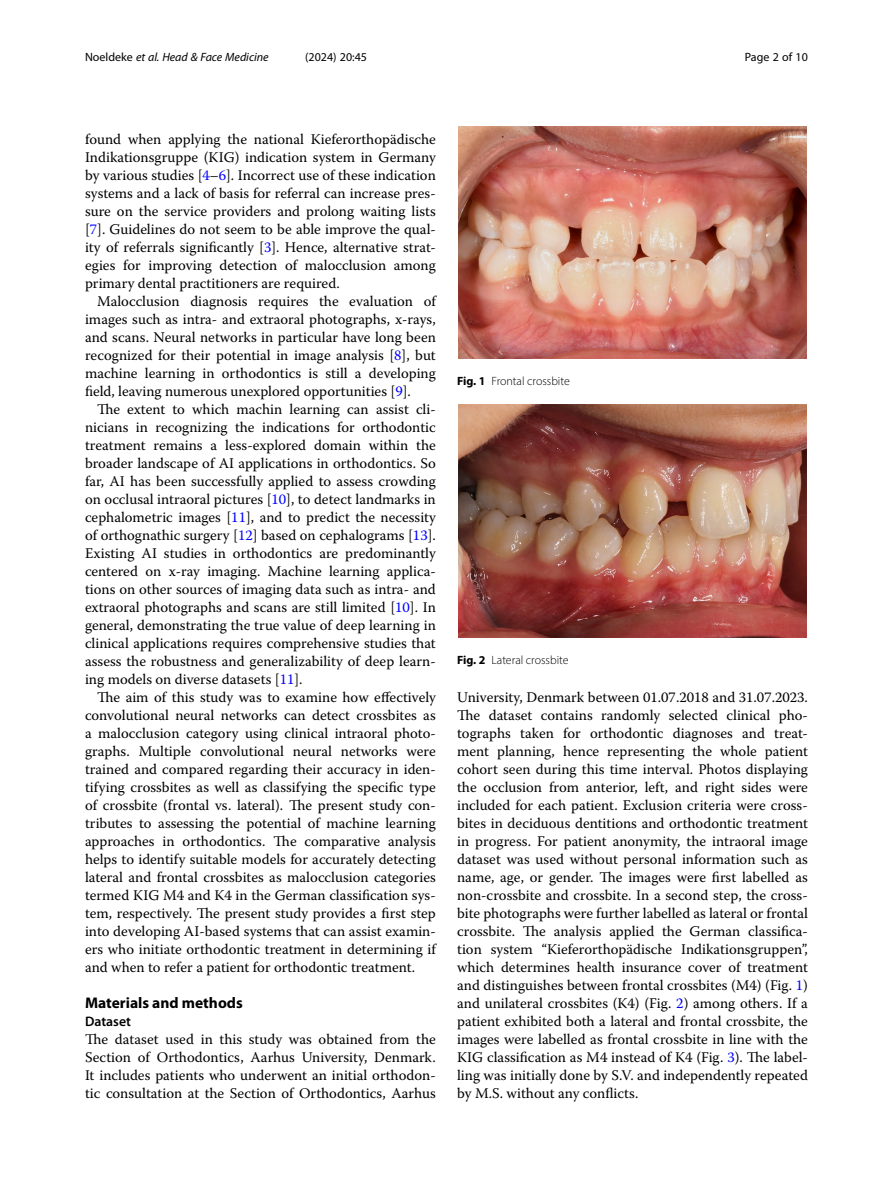
<style>
.page{position:relative;width:893px;height:1191px;background:#fff}
.page>*{position:absolute;margin:0;border:0;box-sizing:border-box;transform-origin:0 0}
.Head_1{font:700 15.45px "Myriad Pro";color:#000}
.Body_Text_Indent{font:14.7px/18px "Warnock Pro";color:#000;text-align:justify}
.Body_Text{font:14.7px/18px "Warnock Pro";color:#000;text-align:justify}
.Head_2_After_1{font:600 13.8px "Myriad Pro";color:#000}
.Figure_Caption{font:300 12px "Myriad Pro";color:#000}
.t1{font:italic 12px "Myriad Pro";color:#000}
.t2{font:12px "Myriad Pro";color:#000}
.s1{font-style:normal}
.s2{color:#00f}
.s3{font-weight:700}
</style>
<div class="page">
<img style="left:458px;top:405px;width:349px;height:232px">
<img style="left:458px;top:126px;width:349px;height:232px">
<p class="t1" style="left:85px;top:50px;width:185px"><span class="s1">Noeldeke</span> et al. Head &amp; Face Medicine</p>
<p class="t2" style="left:305px;top:50px;width:63px">(2024) 20:45</p>
<p class="t2" style="left:745px;top:50px;width:65px">Page 2 of 10</p>
<p class="Body_Text" style="left:85px;top:130px;width:352px">found when applying the national Kieferorthopädische Indikationsgruppe (KIG) indication system in Germany by various studies [<span class="s2">4</span>–<span class="s2">6</span>]. Incorrect use of these indication systems and a lack of basis for referral can increase pres&shy;sure on the service providers and prolong waiting lists [<span class="s2">7</span>]. Guidelines do not seem to be able improve the qual&shy;ity of referrals significantly [<span class="s2">3</span>]. Hence, alternative strat&shy;egies for improving detection of malocclusion among primary dental practitioners are required.</p>
<p class="Body_Text_Indent" style="left:85px;top:292px;width:352px;text-indent:12px">Malocclusion diagnosis requires the evaluation of images such as intra- and extraoral photographs, x-rays, and scans. Neural networks in particular have long been recognized for their potential in image analysis [<span class="s2">8</span>], but machine learning in orthodontics is still a developing field, leaving numerous unexplored opportunities [<span class="s2">9</span>].</p>
<p class="Body_Text_Indent" style="left:85px;top:400px;width:352px;text-indent:12px">The extent to which machin learning can assist cli&shy;nicians in recognizing the indications for orthodontic treatment remains a less-explored domain within the broader landscape of AI applications in orthodontics. So far, AI has been successfully applied to assess crowding on occlusal intraoral pictures [<span class="s2">10</span>], to detect landmarks in cephalometric images [<span class="s2">11</span>], and to predict the necessity of orthognathic surgery [<span class="s2">12</span>] based on cephalograms [<span class="s2">13</span>].<br>Existing AI studies in orthodontics are predominantly centered on x-ray imaging. Machine learning applica&shy;tions on other sources of imaging data such as intra- and extraoral photographs and scans are still limited [<span class="s2">10</span>]. In general, demonstrating the true value of deep learning in clinical applications requires comprehensive studies that assess the robustness and generalizability of deep learn&shy;ing models on diverse datasets [<span class="s2">11</span>].</p>
<p class="Body_Text_Indent" style="left:85px;top:688px;width:352px;text-indent:12px">The aim of this study was to examine how effectively convolutional neural networks can detect crossbites as a malocclusion category using clinical intraoral photo&shy;graphs. Multiple convolutional neural networks were trained and compared regarding their accuracy in iden&shy;tifying crossbites as well as classifying the specific type of crossbite (frontal vs. lateral). The present study con&shy;tributes to assessing the potential of machine learning approaches in orthodontics. The comparative analysis helps to identify suitable models for accurately detecting lateral and frontal crossbites as malocclusion categories termed KIG M4 and K4 in the German classification sys&shy;tem, respectively. The present study provides a first step into developing AI-based systems that can assist examin&shy;ers who initiate orthodontic treatment in determining if and when to refer a patient for orthodontic treatment.</p>
<p class="Head_1" style="left:85px;top:993px;width:159px">Materials and methods</p>
<p class="Head_2_After_1" style="left:85px;top:1013px;width:47px">Dataset</p>
<p class="Body_Text" style="left:85px;top:1030px;width:352px">The dataset used in this study was obtained from the Section of Orthodontics, Aarhus University, Denmark.<br>It includes patients who underwent an initial orthodon&shy;tic consultation at the Section of Orthodontics, Aarhus</p>
<p class="Figure_Caption" style="left:457px;top:374px;width:114px"><span class="s3">Fig. 1</span> Frontal crossbite</p>
<p class="Figure_Caption" style="left:457px;top:653px;width:113px"><span class="s3">Fig. 2</span> Lateral crossbite</p>
<p class="Body_Text" style="left:457px;top:688px;width:352px">University, Denmark between 01.07.2018 and 31.07.2023.<br>The dataset contains randomly selected clinical pho&shy;tographs taken for orthodontic diagnoses and treat&shy;ment planning, hence representing the whole patient cohort seen during this time interval. Photos displaying the occlusion from anterior, left, and right sides were included for each patient. Exclusion criteria were cross&shy;bites in deciduous dentitions and orthodontic treatment in progress. For patient anonymity, the intraoral image dataset was used without personal information such as name, age, or gender. The images were first labelled as non-crossbite and crossbite. In a second step, the cross&shy;bite photographs were further labelled as lateral or frontal crossbite. The analysis applied the German classifica&shy;tion system “Kieferorthopädische Indikationsgruppen”, which determines health insurance cover of treatment and distinguishes between frontal crossbites (M4) (Fig. <span class="s2">1</span>) and unilateral crossbites (K4) (Fig. <span class="s2">2</span>) among others. If a patient exhibited both a lateral and frontal crossbite, the images were labelled as frontal crossbite in line with the KIG classification as M4 instead of K4 (Fig. <span class="s2">3</span>). The label&shy;ling was initially done by S.V. and independently repeated by M.S. without any conflicts.</p>
</div>
